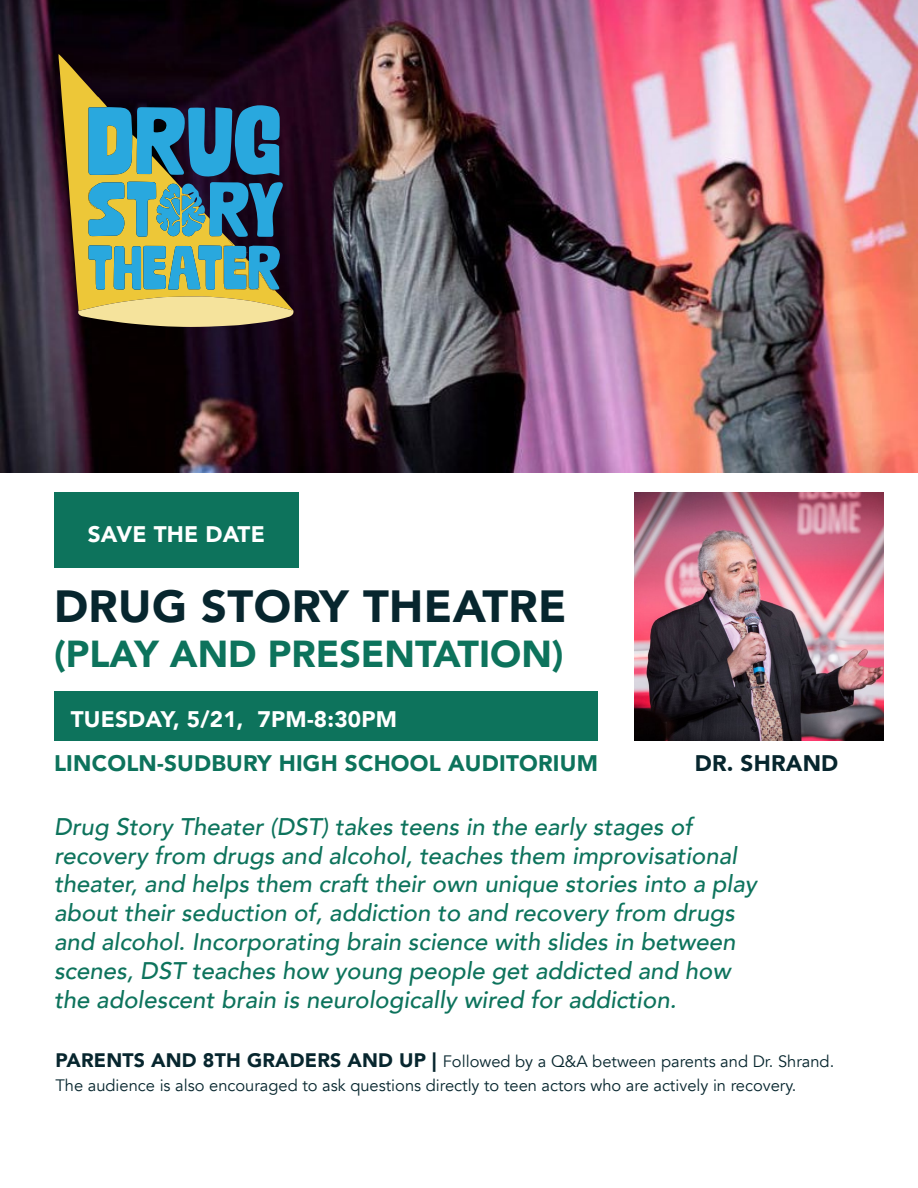
<style>
.page{position:relative;width:918px;height:1188px;background:#fff}
.page>*{position:absolute;margin:0;border:0;box-sizing:border-box;transform-origin:0 0}
.t1{font:900 45px "Avenir";letter-spacing:.01em;color:#07262e}
.t2{font:900 37.5px "Avenir";color:#0d735c}
.t3{font:italic 500 24px/28.8px "Avenir";color:#0d735c}
.t4{font:900 22.5px "Avenir";letter-spacing:.01em;color:#0d735c}
.t5{font:900 22.5px "Avenir";letter-spacing:.01em;color:#fff}
.t6{font:900 22.5px "Avenir";letter-spacing:.01em;color:#07262e}
.t7{font:16.5px/24px "Avenir";color:#07262e}
.s1{font-weight:900;font-size:19.5px}
</style>
<div class="page">
<img style="left:0;top:0;width:918px;height:473px">
<div style="left:54px;top:492px;width:245px;height:76px;background:#0d735c"></div>
<div style="left:54px;top:691px;width:544px;height:49px;background:#0d735c"></div>
<img style="left:634px;top:492px;width:250px;height:248px">
<svg style="left:59px;top:54px;width:234px;height:257px;background:#3d261b"></svg>
<svg style="left:78px;top:105px;width:216px;height:222px;background:#679286"></svg>
<p class="t5" style="left:88px;top:514px;width:179px">SAVE THE DATE</p>
<h1 class="t1" style="left:54px;top:567px;width:514px">DRUG STORY THEATRE</h1>
<h2 class="t2" style="left:54px;top:622px;width:511px">(PLAY AND PRESENTATION)</h2>
<p class="t5" style="left:71px;top:700px;width:328px">TUESDAY, 5/21, 7PM-8:30PM</p>
<p class="t4" style="left:54px;top:744px;width:545px">LINCOLN-SUDBURY HIGH SCHOOL AUDITORIUM</p>
<p class="t6" style="left:695px;top:744px;width:145px">DR. SHRAND</p>
<p class="t3" style="left:54px;top:812px;width:704px">Drug Story Theater (DST) takes teens in the early stages of recovery from drugs and alcohol, teaches them improvisational theater, and helps them craft their own unique stories into a play about their seduction of, addiction to and recovery from drugs and alcohol. Incorporating brain science with slides in between scenes, DST teaches how young people get addicted and how the adolescent brain is neurologically wired for addiction.</p>
<p class="t7" style="left:55px;top:1049px;width:780px"><span class="s1">PARENTS AND 8TH GRADERS AND UP |</span> Followed by a Q&amp;A between parents and Dr. Shrand.<br>The audience is also encouraged to ask questions directly to teen actors who are actively in recovery.</p>
</div>
